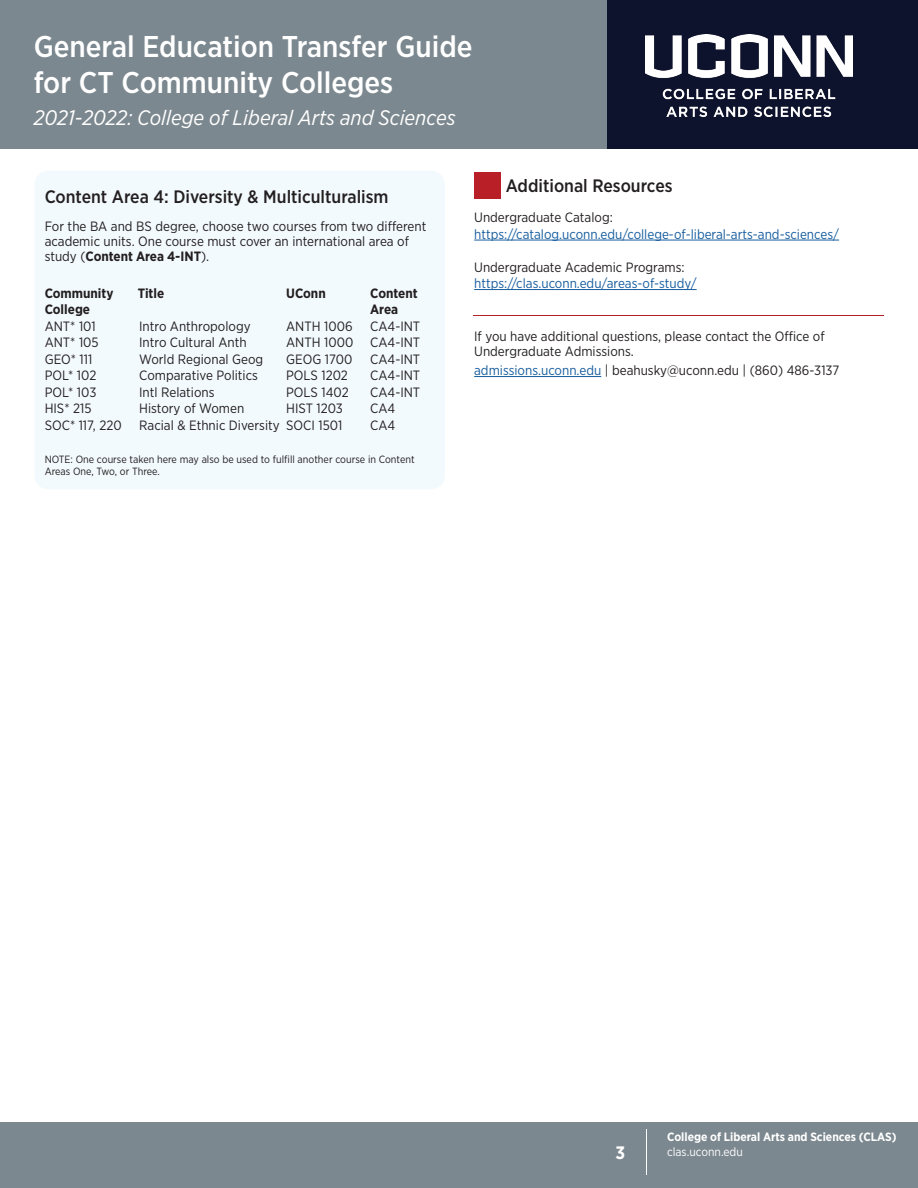
<style>
.page{position:relative;width:918px;height:1188px;background:#fff}
.page>*{position:absolute;margin:0;border:0;box-sizing:border-box;transform-origin:0 0}
.t1{font:500 30px "Gotham Narrow";color:#fff}
.t2{font:italic 21px "Gotham Narrow";color:#fff}
.Competency_Sub_Headi{font:500 18px "Gotham Narrow";color:#231f20}
.Main_Competency_Head{font:500 18px "Gotham Narrow";color:#231f20}
.Competency_Sub_Headi-2{font:700 18px "Gotham Narrow";color:#fff}
.Column_body_4UP{font:13.5px "Gotham Narrow";color:#231f20}
.Competency_Intro_Par{font:13.5px/15px "Gotham Narrow";color:#231f20}
.Comp_Sub_Intro_Parag{font:13.5px/15px "Gotham Narrow";color:#231f20}
.Competency_Intro_Par-2{font:13.5px "Gotham Narrow";color:#175d9e}
.Column_Heading_4UP-N{font:700 13.5px "Gotham Narrow";color:#231f20}
.t3{font:700 12px "Gotham Narrow";color:#fff}
.t4{font:12px "Gotham Narrow";color:#fff}
.Note_Text{font:10.5px/12px "Gotham Narrow";color:#231f20}
.s1{font-weight:700}
.s2{color:#175d9e}
</style>
<div class="page">
<div style="left:0;top:1122px;width:918px;height:66px;background:#7c888f"></div>
<hr style="left:646px;top:1129px;width:1px;height:45px;background:#fff">
<div style="left:0;top:0;width:898px;height:148px;background:#7c888f"></div>
<div style="left:608px;top:0;width:310px;height:148px;background:#0d122d"></div>
<img style="left:646px;top:35px;width:207px;height:81px">
<div style="left:34px;top:171px;width:411px;height:318px;background:#f3fafe;border-radius:14px"></div>
<hr style="left:474px;top:240px;width:365px;height:1px;background:#175d9e">
<hr style="left:474px;top:289px;width:223px;height:1px;background:#175d9e">
<hr style="left:474px;top:376px;width:127px;height:1px;background:#175d9e">
<div style="left:475px;top:172px;width:26px;height:27px;background:#b81f26"></div>
<hr style="left:474px;top:315px;width:410px;height:1px;background:#b81f27">
<p class="t1" style="left:34px;top:28px;width:440px">General Education Transfer Guide</p>
<p class="t1" style="left:34px;top:64px;width:361px">for CT Community Colleges</p>
<p class="t2" style="left:34px;top:104px;width:423px">2021-2022: College of Liberal Arts and Sciences</p>
<p class="Competency_Sub_Headi" style="left:45px;top:185px;width:345px">Content Area 4: Diversity &amp; Multiculturalism</p>
<p class="Comp_Sub_Intro_Parag" style="left:45px;top:219px;width:383px">For the BA and BS degree, choose two courses from two different academic units. One course must cover an international area of study (<span class="s1">Content Area 4-INT</span>).</p>
<p class="Column_Heading_4UP-N" style="left:45px;top:285px;width:70px">Community</p>
<p class="Column_Heading_4UP-N" style="left:138px;top:285px;width:28px">Title</p>
<p class="Column_Heading_4UP-N" style="left:286px;top:285px;width:41px">UConn</p>
<p class="Column_Heading_4UP-N" style="left:370px;top:285px;width:49px">Content</p>
<p class="Column_Heading_4UP-N" style="left:45px;top:301px;width:47px">College</p>
<p class="Column_Heading_4UP-N" style="left:370px;top:301px;width:30px">Area</p>
<p class="Column_body_4UP" style="left:45px;top:318px;width:53px">ANT* 101</p>
<p class="Column_body_4UP" style="left:139px;top:318px;width:113px">Intro Anthropology</p>
<p class="Column_body_4UP" style="left:286px;top:318px;width:68px">ANTH 1006</p>
<p class="Column_body_4UP" style="left:370px;top:318px;width:52px">CA4-INT</p>
<p class="Column_body_4UP" style="left:45px;top:334px;width:56px">ANT* 105</p>
<p class="Column_body_4UP" style="left:139px;top:334px;width:109px">Intro Cultural Anth</p>
<p class="Column_body_4UP" style="left:286px;top:334px;width:136px">ANTH 1000 CA4-INT</p>
<p class="Column_body_4UP" style="left:45px;top:351px;width:49px">GEO* 111</p>
<p class="Column_body_4UP" style="left:139px;top:351px;width:126px">World Regional Geog</p>
<p class="Column_body_4UP" style="left:286px;top:351px;width:68px">GEOG 1700</p>
<p class="Column_body_4UP" style="left:370px;top:351px;width:52px">CA4-INT</p>
<p class="Column_body_4UP" style="left:45px;top:367px;width:53px">POL* 102</p>
<p class="Column_body_4UP" style="left:139px;top:367px;width:120px">Comparative Politics</p>
<p class="Column_body_4UP" style="left:286px;top:367px;width:63px">POLS 1202</p>
<p class="Column_body_4UP" style="left:370px;top:367px;width:52px">CA4-INT</p>
<p class="Column_body_4UP" style="left:45px;top:384px;width:53px">POL* 103</p>
<p class="Column_body_4UP" style="left:139px;top:384px;width:77px">Intl Relations</p>
<p class="Column_body_4UP" style="left:286px;top:384px;width:64px">POLS 1402</p>
<p class="Column_body_4UP" style="left:370px;top:384px;width:52px">CA4-INT</p>
<p class="Column_body_4UP" style="left:45px;top:400px;width:48px">HIS* 215</p>
<p class="Column_body_4UP" style="left:139px;top:400px;width:107px">History of Women</p>
<p class="Column_body_4UP" style="left:286px;top:400px;width:58px">HIST 1203</p>
<p class="Column_body_4UP" style="left:370px;top:400px;width:27px">CA4</p>
<p class="Column_body_4UP" style="left:45px;top:417px;width:79px">SOC* 117, 220</p>
<p class="Column_body_4UP" style="left:139px;top:417px;width:205px">Racial &amp; Ethnic Diversity SOCI 1501</p>
<p class="Column_body_4UP" style="left:370px;top:417px;width:27px">CA4</p>
<p class="Note_Text" style="left:45px;top:453px;width:372px">NOTE: One course taken here may also be used to fulfill another course in Content<br>Areas One, Two, or Three.</p>
<p class="Main_Competency_Head" style="left:506px;top:174px;width:168px">Additional Resources</p>
<p class="Competency_Intro_Par" style="left:474px;top:210px;width:140px">Undergraduate Catalog:</p>
<p class="Competency_Intro_Par-2" style="left:474px;top:226px;width:366px">https://catalog.uconn.edu/college-of-liberal-arts-and-sciences/</p>
<p class="Competency_Intro_Par" style="left:474px;top:259px;width:212px">Undergraduate Academic Programs:</p>
<p class="Competency_Intro_Par-2" style="left:474px;top:275px;width:224px">https://clas.uconn.edu/areas-of-study/</p>
<p class="Competency_Intro_Par" style="left:474px;top:328px;width:352px">If you have additional questions, please contact the Office of<br>Undergraduate Admissions.</p>
<p class="Competency_Intro_Par" style="left:474px;top:363px;width:367px"><span class="s2">admissions.uconn.edu</span> | beahusky@uconn.edu | (860) 486-3137</p>
<p class="t3" style="left:667px;top:1129px;width:231px">College of Liberal Arts and Sciences (CLAS)</p>
<p class="Competency_Sub_Headi-2" style="left:616px;top:1141px;width:11px">3</p>
<p class="t4" style="left:667px;top:1145px;width:77px">clas.uconn.edu</p>
</div>
